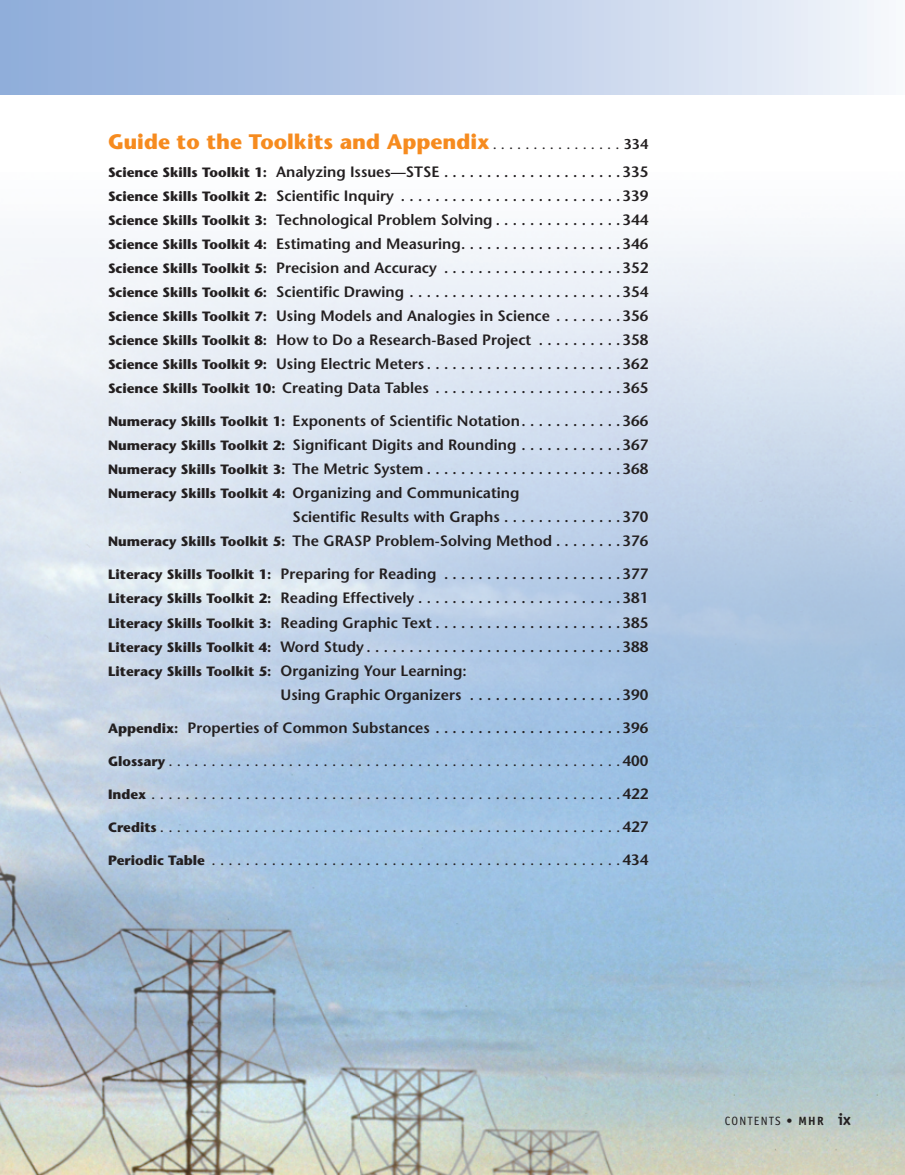
<style>
.page{position:relative;width:905px;height:1175px;background:#fff}
.page>*{position:absolute;margin:0;border:0;box-sizing:border-box;transform-origin:0 0}
.t1{font:700 21px "Stone Sans";color:#f68b1f}
.t2{font:600 15px/24px "Stone Sans";color:#231f20;text-align:justify}
.t3{font:15px/33px "Stone Sans";color:#231f20}
.t4{font:700 13.5px "Stone Sans";color:#231f20}
.t5{font:12px "Officina Sans";letter-spacing:.1em;color:#231f20}
.s1{font-weight:400;font-size:14.25px;color:#231f20}
.s2{font-weight:600;font-size:14.25px;color:#231f20}
.s3{font-weight:700;font-size:13.5px}
.s4{font-weight:600;font-size:15px}
.s5{font-weight:600}
.s6{font-weight:700}
.s7{font-weight:700;font-size:16.5px}
</style>
<div class="page">
<img style="left:0;top:94px;width:904px;height:1080px">
<div style="left:0;top:0;width:904px;height:94px;background:linear-gradient(to right,#8aa8d8,#f0f3fa)"></div>
<p class="t1" style="left:108px;top:133px;width:541px">Guide to the Toolkits and Appendix <span class="s1">. . . . . . . . . . . . . . . .</span> <span class="s2">334</span></p>
<p class="t2" style="left:108px;top:162px;width:542px"><span class="s3">Science Skills Toolkit 1:</span> Analyzing Issues—STSE . . . . . . . . . . . . . . . . . . . . .335<br><span class="s3">Science Skills Toolkit 2:</span> Scientific Inquiry . . . . . . . . . . . . . . . . . . . . . . . . . .339<br><span class="s3">Science Skills Toolkit 3:</span> Technological Problem Solving . . . . . . . . . . . . . . .344<br><span class="s3">Science Skills Toolkit 4:</span> Estimating and Measuring . . . . . . . . . . . . . . . . . . .346<br><span class="s3">Science Skills Toolkit 5:</span> Precision and Accuracy . . . . . . . . . . . . . . . . . . . . .352<br><span class="s3">Science Skills Toolkit 6:</span> Scientific Drawing . . . . . . . . . . . . . . . . . . . . . . . . .354<br><span class="s3">Science Skills Toolkit 7:</span> Using Models and Analogies in Science . . . . . . . .356<br><span class="s3">Science Skills Toolkit 8:</span> How to Do a Research-Based Project . . . . . . . . . .358<br><span class="s3">Science Skills Toolkit 9:</span> Using Electric Meters . . . . . . . . . . . . . . . . . . . . . . .362<br><span class="s3">Science Skills Toolkit 10:</span> Creating Data Tables . . . . . . . . . . . . . . . . . . . . . .365</p>
<p class="t2" style="left:108px;top:411px;width:542px"><span class="s3">Numeracy Skills Toolkit 1:</span> Exponents of Scientific Notation . . . . . . . . . . . .366</p>
<p class="t2" style="left:108px;top:435px;width:542px"><span class="s3">Numeracy Skills Toolkit 2:</span> Significant Digits and Rounding . . . . . . . . . . . .367</p>
<p class="t2" style="left:108px;top:459px;width:542px"><span class="s3">Numeracy Skills Toolkit 3:</span> The Metric System . . . . . . . . . . . . . . . . . . . . . . .368</p>
<p class="t2" style="left:108px;top:483px;width:413px"><span class="s3">Numeracy Skills Toolkit 4:</span> Organizing and Communicating</p>
<p class="t2" style="left:292px;top:507px;width:357px">Scientific Results with Graphs . . . . . . . . . . . . . .370</p>
<p class="t2" style="left:108px;top:531px;width:542px"><span class="s3">Numeracy Skills Toolkit 5:</span> The GRASP Problem-Solving Method . . . . . . . .376</p>
<p class="t2" style="left:108px;top:564px;width:542px"><span class="s3">Literacy Skills Toolkit 1:</span> Preparing for Reading . . . . . . . . . . . . . . . . . . . . .377<br><span class="s3">Literacy Skills Toolkit 2:</span> Reading Effectively . . . . . . . . . . . . . . . . . . . . . . . .381<br><span class="s3">Literacy Skills Toolkit 3:</span> Reading Graphic Text . . . . . . . . . . . . . . . . . . . . . .385<br><span class="s3">Literacy Skills Toolkit 4:</span> Word Study . . . . . . . . . . . . . . . . . . . . . . . . . . . . . .388</p>
<p class="t4" style="left:108px;top:665px;width:360px">Literacy Skills Toolkit 5: <span class="s4">Organizing Your Learning:</span></p>
<p class="t2" style="left:280px;top:684px;width:369px">Using Graphic Organizers . . . . . . . . . . . . . . . . . .390</p>
<p class="t2" style="left:108px;top:717px;width:542px"><span class="s3">Appendix:</span> Properties of Common Substances . . . . . . . . . . . . . . . . . . . . . .396</p>
<p class="t3" style="left:108px;top:745px;width:542px"><span class="s3">Glossary</span> . . . . . . . . . . . . . . . . . . . . . . . . . . . . . . . . . . . . . . . . . . . . . . . . . . . . .<span class="s5">400</span></p>
<p class="t3" style="left:108px;top:778px;width:541px"><span class="s3">Index</span> . . . . . . . . . . . . . . . . . . . . . . . . . . . . . . . . . . . . . . . . . . . . . . . . . . . . . . .<span class="s5">422</span></p>
<p class="t3" style="left:108px;top:811px;width:542px"><span class="s3">Credits</span> . . . . . . . . . . . . . . . . . . . . . . . . . . . . . . . . . . . . . . . . . . . . . . . . . . . . . .<span class="s5">427<br></span><span class="s3">Periodic Table</span> . . . . . . . . . . . . . . . . . . . . . . . . . . . . . . . . . . . . . . . . . . . . . . . .<span class="s5">434</span></p>
<p class="t5" style="left:724px;top:1116px;width:128px">CONTENTS <span class="s6">• MHR</span> <span class="s7">ix</span></p>
</div>
